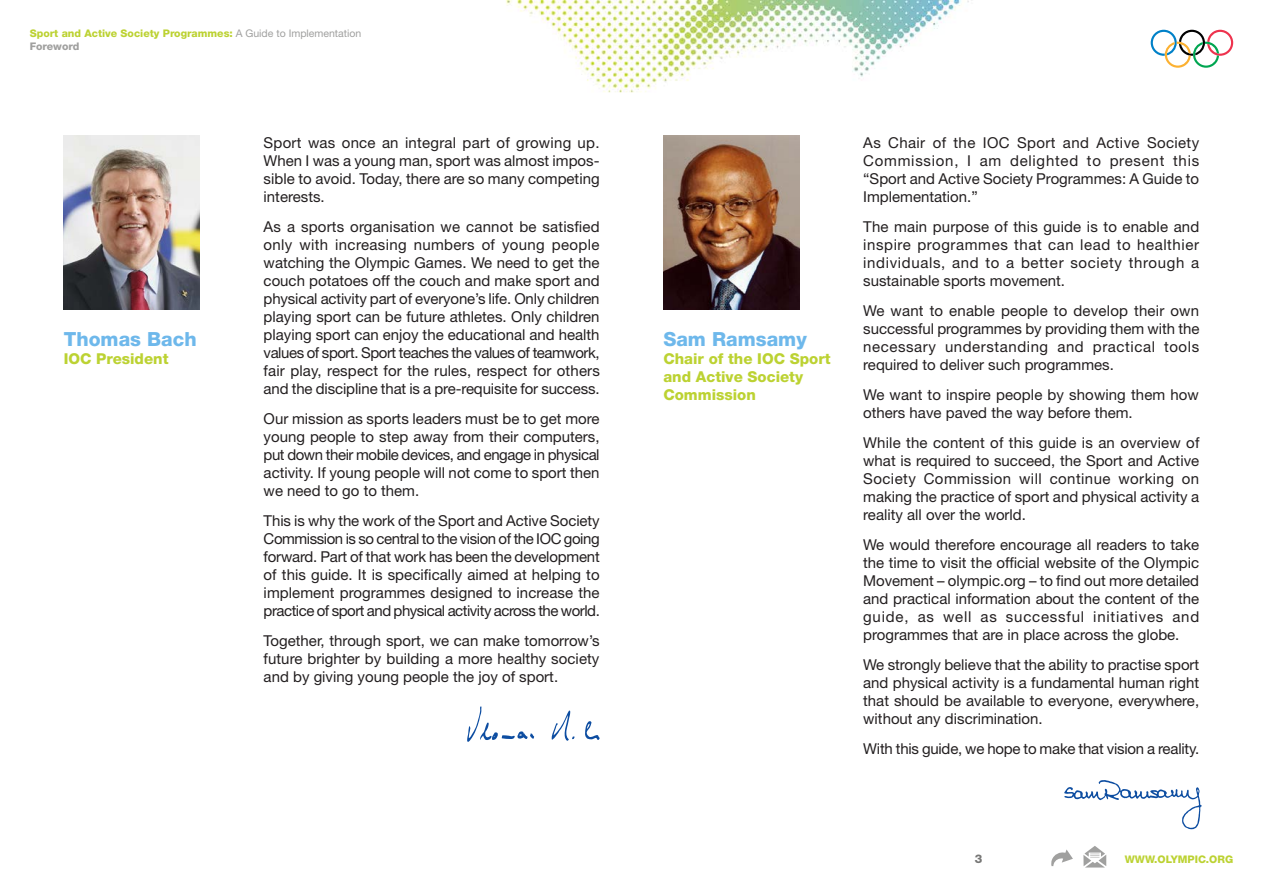
<style>
.page{position:relative;width:1263px;height:893px;background:#fff}
.page>*{position:absolute;margin:0;border:0;box-sizing:border-box;transform-origin:0 0}
.t1{font:800 19.5px "Helvetica Neue LT Std";color:#6eb8eb}
.t2{font:15px/18px "Helvetica Neue LT Std";color:#231f20;text-align:justify}
.t3{font:800 15px/18px "Helvetica Neue LT Std";color:#bcd232}
.t4{font:800 12px "Helvetica Neue LT Std";color:#777776}
.t5{font:800 10.5px/12.6px "Helvetica Neue LT Std";color:#bcd232}
.s1{font-weight:400;color:#a0a09f}
.s2{color:#a0a09f}
</style>
<div class="page">
<img style="left:63px;top:0;width:1171px;height:868px">
<svg style="left:1151px;top:30px;width:82px;height:38px"></svg>
<svg style="left:1083px;top:846px;width:23px;height:21px"></svg>
<svg style="left:1051px;top:849px;width:22px;height:17px"></svg>
<img style="left:663px;top:136px;width:136px;height:174px">
<img style="left:64px;top:136px;width:136px;height:174px">
<svg style="left:585px;top:721px;width:15px;height:19px"></svg>
<svg style="left:467px;top:706px;width:67px;height:36px"></svg>
<svg style="left:551px;top:711px;width:24px;height:30px"></svg>
<svg style="left:1064px;top:780px;width:137px;height:49px"></svg>
<p class="t5" style="left:30px;top:27px;width:333px">Sport and Active Society Programmes: <span class="s1">A Guide to Implementation<br></span><span class="s2">Foreword</span></p>
<h1 class="t1" style="left:64px;top:327px;width:134px">Thomas Bach</h1>
<p class="t3" style="left:64px;top:349px;width:106px">IOC President</p>
<p class="t2" style="left:264px;top:133px;width:337px">Sport was once an integral part of growing up.<br>When I was a young man, sport was almost impos&shy;sible to avoid. Today, there are so many competing interests.</p>
<p class="t2" style="left:264px;top:217px;width:338px">As a sports organisation we cannot be satisfied only with increasing numbers of young people watching the Olympic Games. We need to get the couch potatoes off the couch and make sport and physical activity part of everyone’s life. Only children playing sport can be future athletes. Only children playing sport can enjoy the educational and health values of sport. Sport teaches the values of teamwork, fair play, respect for the rules, respect for others and the discipline that is a pre-requisite for success.</p>
<p class="t2" style="left:264px;top:409px;width:337px">Our mission as sports leaders must be to get more young people to step away from their computers, put down their mobile devices, and engage in physical activity. If young people will not come to sport then we need to go to them.</p>
<p class="t2" style="left:264px;top:511px;width:338px">This is why the work of the Sport and Active Society Commission is so central to the vision of the IOC going forward. Part of that work has been the development of this guide. It is specifically aimed at helping to implement programmes designed to increase the practice of sport and physical activity across the world.</p>
<p class="t2" style="left:264px;top:631px;width:337px">Together, through sport, we can make tomorrow’s future brighter by building a more healthy society and by giving young people the joy of sport.</p>
<h1 class="t1" style="left:663px;top:327px;width:145px">Sam Ramsamy</h1>
<p class="t3" style="left:663px;top:349px;width:169px">Chair of the IOC Sport and Active Society<br>Commission</p>
<p class="t2" style="left:863px;top:133px;width:337px">As Chair of the IOC Sport and Active Society Commission, I am delighted to present this “Sport and Active Society Programmes: A Guide to Implementation.”</p>
<p class="t2" style="left:863px;top:217px;width:338px">The main purpose of this guide is to enable and inspire programmes that can lead to healthier individuals, and to a better society through a sustainable sports movement.</p>
<p class="t2" style="left:863px;top:301px;width:338px">We want to enable people to develop their own successful programmes by providing them with the necessary understanding and practical tools required to deliver such programmes.</p>
<p class="t2" style="left:863px;top:385px;width:337px">We want to inspire people by showing them how others have paved the way before them.</p>
<p class="t2" style="left:863px;top:433px;width:338px">While the content of this guide is an overview of what is required to succeed, the Sport and Active Society Commission will continue working on making the practice of sport and physical activity a reality all over the world.</p>
<p class="t2" style="left:863px;top:535px;width:338px">We would therefore encourage all readers to take the time to visit the official website of the Olympic Movement – olympic.org – to find out more detailed and practical information about the content of the guide, as well as successful initiatives and programmes that are in place across the globe.</p>
<p class="t2" style="left:863px;top:655px;width:338px">We strongly believe that the ability to practise sport and physical activity is a fundamental human right that should be available to everyone, everywhere, without any discrimination.</p>
<p class="t2" style="left:863px;top:739px;width:338px">With this guide, we hope to make that vision a reality.</p>
<p class="t4" style="left:975px;top:852px;width:9px">3</p>
<p class="t5" style="left:1125px;top:852px;width:110px">WWW.OLYMPIC.ORG</p>
</div>
